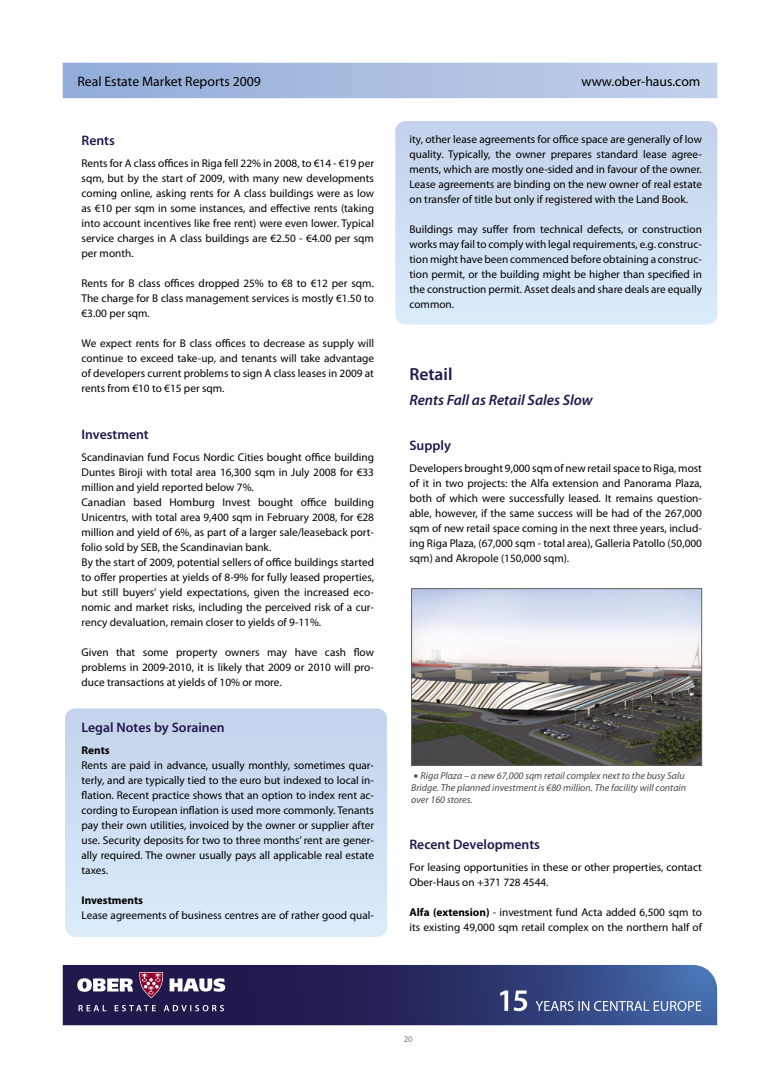
<style>
.page{position:relative;width:780px;height:1088px;background:#fff}
.page>*{position:absolute;margin:0;border:0;box-sizing:border-box;transform-origin:0 0}
.t1{font:600 17.5px "Myriad Pro";color:#21194b}
.t2{font:italic 600 15px "Myriad Pro";color:#21194b}
.t3{font:600 13.75px "Myriad Pro";color:#21194b}
.t4{font:13.75px "Myriad Pro";color:#000}
.t5{font:11.25px/15px "Myriad Pro";color:#000;text-align:justify}
.t6{font:700 11.25px "Myriad Pro";color:#000}
.t7{font:italic 10px/12px "Myriad Pro";color:#484848}
.t8{font:8.75px "Myriad Pro";color:#7c7c7c}
.s1{font-family:"Lucida Grande";font-style:normal}
.s2{font-weight:700}
</style>
<div class="page">
<svg style="left:63px;top:965px;width:654px;height:60px;background:#2b3167"></svg>
<svg style="left:170px;top:978px;width:55px;height:13px"></svg>
<svg style="left:77px;top:972px;width:87px;height:26px"></svg>
<svg style="left:79px;top:1005px;width:27px;height:6px"></svg>
<svg style="left:115px;top:1005px;width:41px;height:6px"></svg>
<svg style="left:164px;top:1005px;width:60px;height:6px"></svg>
<svg style="left:63px;top:63px;width:654px;height:35px;background:#aabee1"></svg>
<svg style="left:500px;top:990px;width:27px;height:21px"></svg>
<svg style="left:535px;top:1001px;width:166px;height:10px;background:#7688b2"></svg>
<svg style="left:395px;top:121px;width:322px;height:203px;background:#cfdef3"></svg>
<svg style="left:65px;top:708px;width:322px;height:229px;background:#cfdef3"></svg>
<img style="left:413px;top:590px;width:287px;height:173px">
<div style="left:411px;top:588px;width:291px;height:177px;border:1px solid #636363"></div>
<p class="t4" style="left:77px;top:73px;width:185px">Real Estate Market Reports 2009</p>
<p class="t4" style="left:581px;top:73px;width:120px">www.ober-haus.com</p>
<p class="t3" style="left:81px;top:133px;width:35px">Rents</p>
<p class="t5" style="left:81px;top:156px;width:294px">Rents for A class offices in Riga fell 22% in 2008, to €14 - €19 per sqm, but by the start of 2009, with many new developments coming online, asking rents for A class buildings were as low as €10 per sqm in some instances, and effective rents (taking into account incentives like free rent) were even lower. Typical service charges in A class buildings are €2.50 - €4.00 per sqm per month.</p>
<p class="t5" style="left:81px;top:276px;width:294px">Rents for B class offices dropped 25% to €8 to €12 per sqm.<br>The charge for B class management services is mostly €1.50 to €3.00 per sqm.</p>
<p class="t5" style="left:81px;top:336px;width:294px">We expect rents for B class offices to decrease as supply will continue to exceed take-up, and tenants will take advantage of developers current problems to sign A class leases in 2009 at rents from €10 to €15 per sqm.</p>
<p class="t3" style="left:81px;top:426px;width:69px">Investment</p>
<p class="t5" style="left:81px;top:450px;width:294px">Scandinavian fund Focus Nordic Cities bought office building Duntes Biroji with total area 16,300 sqm in July 2008 for €33 million and yield reported below 7%.</p>
<p class="t5" style="left:81px;top:495px;width:294px">Canadian based Homburg Invest bought office building Unicentrs, with total area 9,400 sqm in February 2008, for €28 million and yield of 6%, as part of a larger sale/leaseback port&shy;folio sold by SEB, the Scandinavian bank.</p>
<p class="t5" style="left:81px;top:555px;width:294px">By the start of 2009, potential sellers of office buildings started to offer properties at yields of 8-9% for fully leased properties, but still buyers’ yield expectations, given the increased eco&shy;nomic and market risks, including the perceived risk of a cur&shy;rency devaluation, remain closer to yields of 9-11%.</p>
<p class="t5" style="left:81px;top:645px;width:294px">Given that some property owners may have cash flow problems in 2009-2010, it is likely that 2009 or 2010 will pro&shy;duce transactions at yields of 10% or more.</p>
<p class="t3" style="left:81px;top:720px;width:145px">Legal Notes by Sorainen</p>
<p class="t6" style="left:81px;top:744px;width:30px">Rents</p>
<p class="t5" style="left:81px;top:758px;width:294px">Rents are paid in advance, usually monthly, sometimes quar&shy;terly, and are typically tied to the euro but indexed to local in&shy;flation. Recent practice shows that an option to index rent ac&shy;cording to European inflation is used more commonly. Tenants pay their own utilities, invoiced by the owner or supplier after use. Security deposits for two to three months’ rent are gener&shy;ally required. The owner usually pays all applicable real estate taxes.</p>
<p class="t6" style="left:81px;top:894px;width:63px">Investments</p>
<p class="t5" style="left:81px;top:908px;width:294px">Lease agreements of business centres are of rather good qual-</p>
<p class="t5" style="left:409px;top:132px;width:294px">ity, other lease agreements for office space are generally of low quality. Typically, the owner prepares standard lease agree&shy;ments, which are mostly one-sided and in favour of the owner.<br>Lease agreements are binding on the new owner of real estate on transfer of title but only if registered with the Land Book.</p>
<p class="t5" style="left:409px;top:222px;width:294px">Buildings may suffer from technical defects, or construction works may fail to comply with legal requirements, e.g. construc&shy;tion might have been commenced before obtaining a construc&shy;tion permit, or the building might be higher than specified in the construction permit. Asset deals and share deals are equally common.</p>
<p class="t1" style="left:409px;top:365px;width:44px">Retail</p>
<p class="t2" style="left:409px;top:392px;width:185px">Rents Fall as Retail Sales Slow</p>
<p class="t3" style="left:409px;top:438px;width:43px">Supply</p>
<p class="t5" style="left:409px;top:461px;width:294px">Developers brought 9,000 sqm of new retail space to Riga, most of it in two projects: the Alfa extension and Panorama Plaza, both of which were successfully leased. It remains question&shy;able, however, if the same success will be had of the 267,000 sqm of new retail space coming in the next three years, includ&shy;ing Riga Plaza, (67,000 sqm - total area), Galleria Patollo (50,000 sqm) and Akropole (150,000 sqm).</p>
<p class="t7" style="left:411px;top:770px;width:276px"><span class="s1">•</span> Riga Plaza – a new 67,000 sqm retail complex next to the busy Salu<br>Bridge. The planned investment is €80 million. The facility will contain over 160 stores.</p>
<p class="t3" style="left:409px;top:836px;width:132px">Recent Developments</p>
<p class="t5" style="left:409px;top:860px;width:294px">For leasing opportunities in these or other properties, contact<br>Ober-Haus on +371 728 4544.</p>
<p class="t5" style="left:409px;top:905px;width:294px"><span class="s2">Alfa (extension)</span> - investment fund Acta added 6,500 sqm to its existing 49,000 sqm retail complex on the northern half of</p>
<p class="t8" style="left:404px;top:1034px;width:10px">20</p>
</div>
